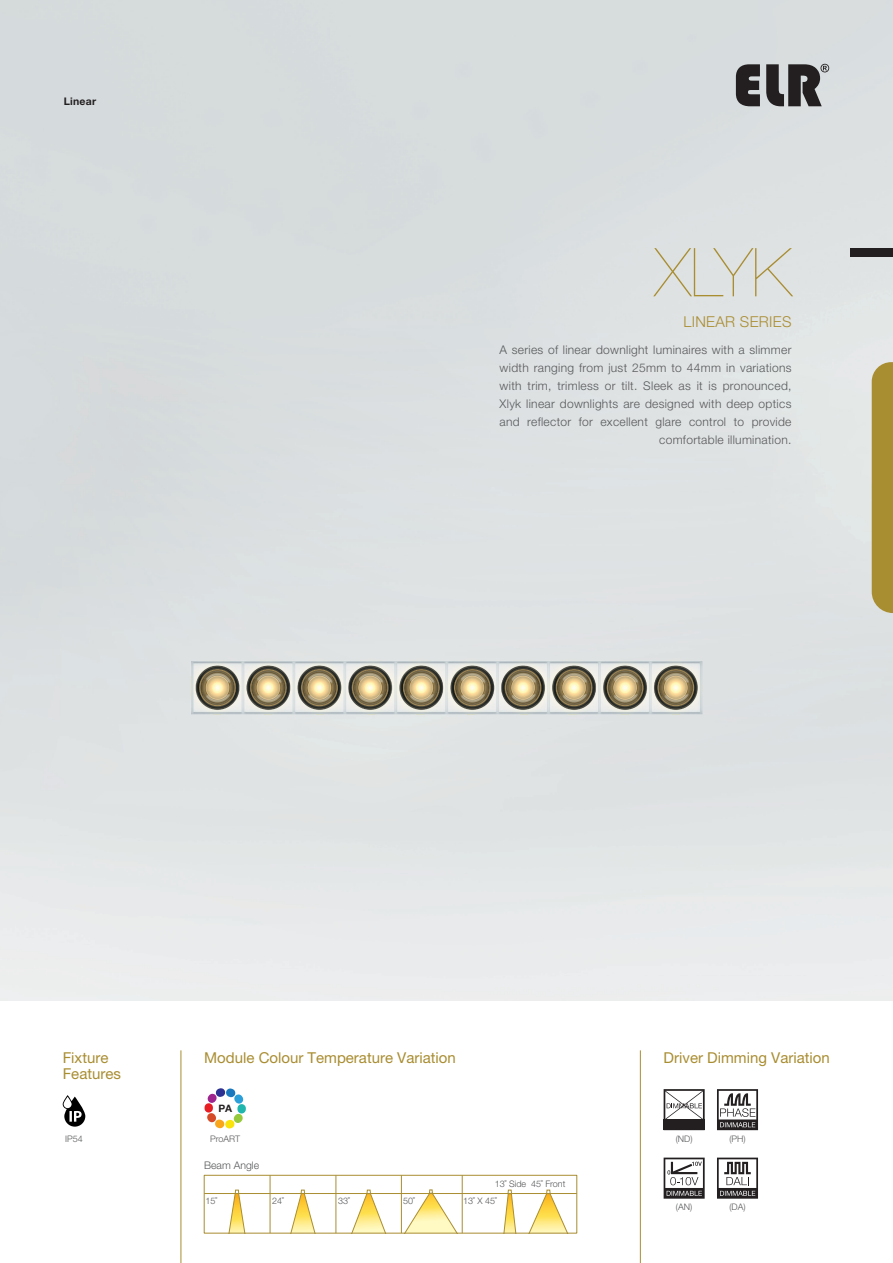
<style>
.page{position:relative;width:893px;height:1263px;background:#fff}
.page>*{position:absolute;margin:0;border:0;box-sizing:border-box;transform-origin:0 0}
.t1{font:200 67.5px "Helvetica Neue LT Std";color:#a98d31}
.t2{font:15px "Helvetica Neue LT Std";color:#a98d31}
.t3{font:300 15px "Helvetica Neue LT Std";letter-spacing:.02em;color:#a98d31}
.t4{font:300 12px/18px "Helvetica Neue LT Std";letter-spacing:.025em;color:#57585a;text-align:right}
.t5{font:300 10.5px "Helvetica Neue LT Std";color:#57585a}
.t6{font:700 10.5px "Helvetica Neue LT Std";letter-spacing:.02em;color:#231f20}
.t7{font:700 10.2px "Helvetica Neue LT Std";color:#231f20}
.t8{font:300 9px "Helvetica Neue LT Std";color:#57585a}
</style>
<div class="page">
<div style="left:850px;top:248px;width:43px;height:9px;background:#231f20"></div>
<div style="left:872px;top:362px;width:21px;height:251px;background:#a98d31"></div>
<svg style="left:736px;top:64px;width:24px;height:42px"></svg>
<svg style="left:766px;top:64px;width:63px;height:42px;background:#646364"></svg>
<hr style="left:181px;top:1050px;width:1px;height:213px;background:#a98d31">
<hr style="left:640px;top:1050px;width:1px;height:213px;background:#a98d31">
<svg style="left:717px;top:1089px;width:41px;height:41px"></svg>
<svg style="left:664px;top:1157px;width:41px;height:42px"></svg>
<svg style="left:717px;top:1157px;width:41px;height:42px"></svg>
<svg style="left:664px;top:1089px;width:41px;height:41px"></svg>
<svg style="left:63px;top:1095px;width:22px;height:32px"></svg>
<svg style="left:228px;top:1190px;width:17px;height:41px"></svg>
<svg style="left:291px;top:1190px;width:24px;height:41px"></svg>
<svg style="left:352px;top:1190px;width:34px;height:41px"></svg>
<svg style="left:503px;top:1190px;width:13px;height:41px"></svg>
<svg style="left:529px;top:1190px;width:38px;height:41px"></svg>
<hr style="left:204px;top:1193px;width:373px;height:1px;background:#a98d31">
<hr style="left:336px;top:1175px;width:1px;height:58px;background:#a98d31">
<hr style="left:401px;top:1175px;width:1px;height:58px;background:#a98d31">
<hr style="left:462px;top:1175px;width:1px;height:58px;background:#a98d31">
<hr style="left:270px;top:1175px;width:1px;height:58px;background:#a98d31">
<svg style="left:401px;top:1190px;width:56px;height:41px"></svg>
<div style="left:204px;top:1175px;width:373px;height:58px;border:1px solid #a98d31"></div>
<svg style="left:205px;top:1088px;width:41px;height:40px"></svg>
<img style="left:170px;top:645px;width:553px;height:85px">
<p class="t6" style="left:64px;top:95px;width:34px">Linear</p>
<p class="t1" style="left:655px;top:233px;width:138px">XLYK</p>
<p class="t3" style="left:683px;top:313px;width:110px">LINEAR SERIES</p>
<p class="t4" style="left:500px;top:340px;width:293px">A series of linear downlight luminaires with a slimmer width ranging from just 25mm to 44mm in variations with trim, trimless or tilt. Sleek as it is pronounced, Xlyk linear downlights are designed with deep optics and reflector for excellent glare control to provide comfortable illumination.</p>
<p class="t2" style="left:204px;top:1048px;width:253px">Module Colour Temperature Variation</p>
<p class="t2" style="left:63px;top:1048px;width:47px">Fixture</p>
<p class="t2" style="left:664px;top:1048px;width:168px">Driver Dimming Variation</p>
<p class="t2" style="left:63px;top:1065px;width:60px">Features</p>
<p class="t8" style="left:65px;top:1133px;width:19px">IP54</p>
<p class="t7" style="left:218px;top:1102px;width:15px">PA</p>
<p class="t8" style="left:210px;top:1133px;width:32px">ProART</p>
<p class="t5" style="left:204px;top:1159px;width:57px">Beam Angle</p>
<p class="t8" style="left:495px;top:1178px;width:72px">13˚ Side 45˚ Front</p>
<p class="t8" style="left:206px;top:1195px;width:13px">15˚</p>
<p class="t8" style="left:272px;top:1195px;width:13px">24˚</p>
<p class="t8" style="left:338px;top:1195px;width:13px">33˚</p>
<p class="t8" style="left:463px;top:1195px;width:35px">13˚ X 45˚</p>
<p class="t8" style="left:403px;top:1195px;width:13px">50˚</p>
<p class="t8" style="left:676px;top:1133px;width:18px">(ND)</p>
<p class="t8" style="left:729px;top:1133px;width:18px">(PH)</p>
<p class="t8" style="left:676px;top:1201px;width:18px">(AN)</p>
<p class="t8" style="left:729px;top:1201px;width:18px">(DA)</p>
</div>
